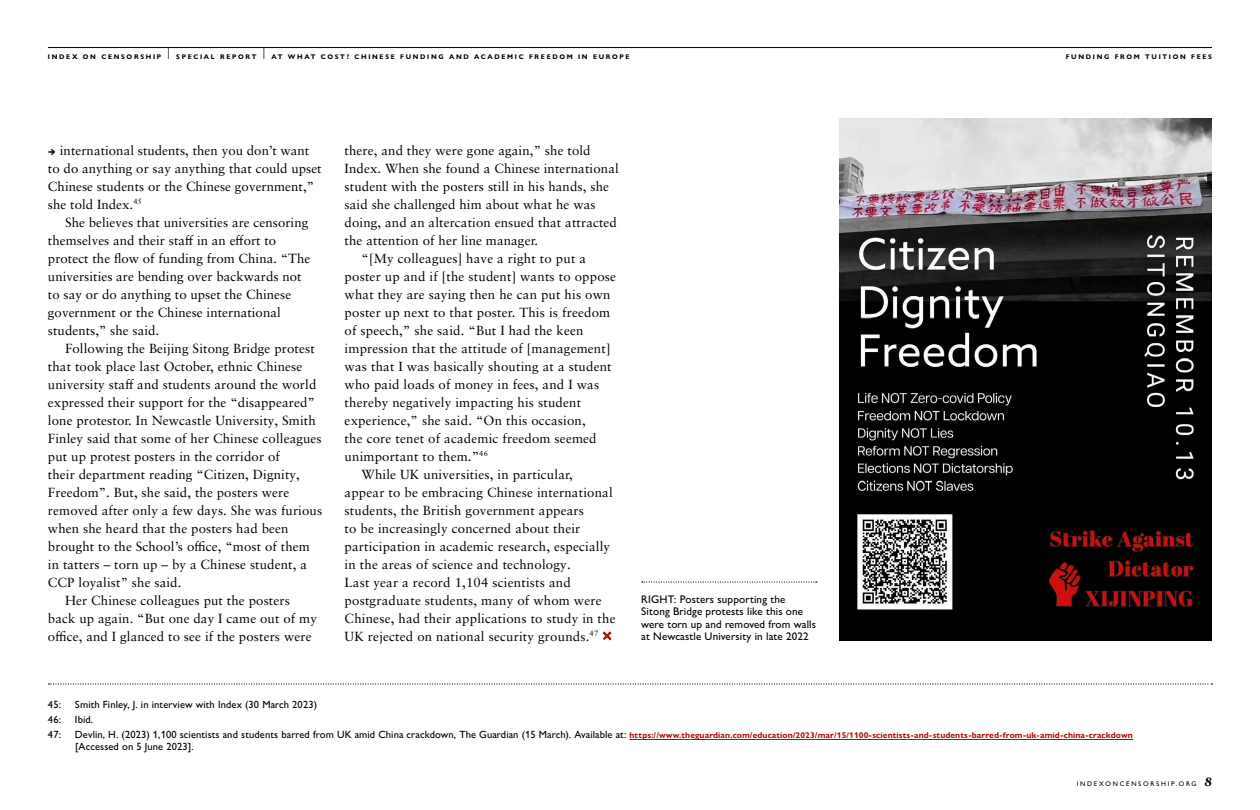
<style>
.page{position:relative;width:1260px;height:810px;background:#fff}
.page>*{position:absolute;margin:0;border:0;box-sizing:border-box;transform-origin:0 0}
.t1{font:13.2px/18px "Sabon LT Pro";letter-spacing:.01em;color:#000}
.t2{font:500 11.1px/12.6px "Gill Sans Nova";letter-spacing:.01em;color:#000}
.t3{font:500 10.5px "Gill Sans Nova";letter-spacing:.01em;color:#000}
.t4{font:700 8.4px "Gill Sans Nova";letter-spacing:.01em;color:#b00f0a}
.t5{font:700 6.75px "Gill Sans Nova";letter-spacing:.25em;color:#000}
.t6{font:500 6.75px "Gill Sans Nova";letter-spacing:.25em;color:#000}
.s1{font-family:"Source Sans Pro";font-weight:700;font-size:12px}
.s2{font-weight:500;font-size:10.5px;color:#000}
.s3{font-family:"Giovanni Std";font-weight:900;font-style:italic;font-size:13.2px}
</style>
<div class="page">
<svg style="left:49px;top:683px;width:1163px;height:2px"></svg>
<hr style="left:630px;top:739px;width:503px;height:1px;background:#b00f0a">
<svg style="left:602px;top:631px;width:10px;height:9px"></svg>
<img style="left:839px;top:118px;width:373px;height:522px">
<svg style="left:642px;top:581px;width:175px;height:2px"></svg>
<hr style="left:48px;top:47px;width:1164px;height:1px;background:#000">
<p class="t5" style="left:168px;top:52px;width:463px"><sup>|</sup> SPECIAL REPORT <sup>|</sup> AT WHAT COST? CHINESE FUNDING AND ACADEMIC FREEDOM IN EUROPE</p>
<p class="t5" style="left:48px;top:52px;width:115px">INDEX ON CENSORSHIP</p>
<p class="t5" style="left:1066px;top:52px;width:132px">Fundi ng f rom tui ti on fees</p>
<p class="t1" style="left:48px;top:141px;width:275px"><span class="s1">→</span> international students, then you don’t want to do anything or say anything that could upset Chinese students or the Chinese government,” she told Index.<sup>45</sup></p>
<p class="t1" style="left:48px;top:213px;width:264px;text-indent:17px">She believes that universities are censoring themselves and their staff in an effort to protect the flow of funding from China. “The universities are bending over backwards not to say or do anything to upset the Chinese government or the Chinese international students,” she said.</p>
<p class="t1" style="left:65px;top:339px;width:251px">Following the Beijing Sitong Bridge protest</p>
<p class="t1" style="left:48px;top:357px;width:256px">that took place last October, ethnic Chinese</p>
<p class="t1" style="left:48px;top:375px;width:270px">university staff and students around the world</p>
<p class="t1" style="left:48px;top:393px;width:268px">expressed their support for the “disappeared”</p>
<p class="t1" style="left:48px;top:411px;width:269px">lone protestor. In Newcastle University, Smith</p>
<p class="t1" style="left:48px;top:429px;width:275px">Finley said that some of her Chinese colleagues</p>
<p class="t1" style="left:48px;top:447px;width:233px">put up protest posters in the corridor of</p>
<p class="t1" style="left:48px;top:465px;width:253px">their department reading “Citizen, Dignity,</p>
<p class="t1" style="left:48px;top:483px;width:243px">Freedom”. But, she said, the posters were</p>
<p class="t1" style="left:48px;top:501px;width:276px">removed after only a few days. She was furious</p>
<p class="t1" style="left:48px;top:519px;width:242px">when she heard that the posters had been</p>
<p class="t1" style="left:48px;top:537px;width:263px">brought to the School’s office, “most of them</p>
<p class="t1" style="left:48px;top:555px;width:260px">in tatters – torn up – by a Chinese student, a</p>
<p class="t1" style="left:48px;top:573px;width:135px">CCP loyalist” she said.</p>
<p class="t1" style="left:65px;top:591px;width:226px">Her Chinese colleagues put the posters</p>
<p class="t1" style="left:48px;top:609px;width:270px">back up again. “But one day I came out of my</p>
<p class="t1" style="left:48px;top:627px;width:265px">office, and I glanced to see if the posters were</p>
<p class="t1" style="left:345px;top:141px;width:247px">there, and they were gone again,” she told</p>
<p class="t1" style="left:345px;top:159px;width:276px">Index. When she found a Chinese international</p>
<p class="t1" style="left:345px;top:177px;width:266px">student with the posters still in his hands, she</p>
<p class="t1" style="left:345px;top:195px;width:252px">said she challenged him about what he was</p>
<p class="t1" style="left:345px;top:213px;width:274px">doing, and an altercation ensued that attracted</p>
<p class="t1" style="left:345px;top:231px;width:195px">the attention of her line manager.</p>
<p class="t1" style="left:362px;top:249px;width:226px">“[My colleagues] have a right to put a</p>
<p class="t1" style="left:345px;top:267px;width:273px">poster up and if [the student] wants to oppose</p>
<p class="t1" style="left:345px;top:285px;width:267px">what they are saying then he can put his own</p>
<p class="t1" style="left:345px;top:303px;width:267px">poster up next to that poster. This is freedom</p>
<p class="t1" style="left:345px;top:321px;width:240px">of speech,” she said. “But I had the keen</p>
<p class="t1" style="left:345px;top:339px;width:267px">impression that the attitude of [management]</p>
<p class="t1" style="left:345px;top:357px;width:269px">was that I was basically shouting at a student</p>
<p class="t1" style="left:345px;top:375px;width:256px">who paid loads of money in fees, and I was</p>
<p class="t1" style="left:345px;top:393px;width:238px">thereby negatively impacting his student</p>
<p class="t1" style="left:345px;top:411px;width:243px">experience,” she said. “On this occasion,</p>
<p class="t1" style="left:345px;top:429px;width:254px">the core tenet of academic freedom seemed</p>
<p class="t1" style="left:345px;top:447px;width:145px">unimportant to them.”<sup>46</sup></p>
<p class="t1" style="left:362px;top:465px;width:213px">While UK universities, in particular,</p>
<p class="t1" style="left:345px;top:483px;width:270px">appear to be embracing Chinese international</p>
<p class="t1" style="left:345px;top:501px;width:241px">students, the British government appears</p>
<p class="t1" style="left:345px;top:519px;width:237px">to be increasingly concerned about their</p>
<p class="t1" style="left:345px;top:537px;width:267px">participation in academic research, especially</p>
<p class="t1" style="left:345px;top:555px;width:228px">in the areas of science and technology.</p>
<p class="t1" style="left:345px;top:573px;width:228px">Last year a record 1,104 scientists and</p>
<p class="t1" style="left:345px;top:591px;width:259px">postgraduate students, many of whom were</p>
<p class="t1" style="left:345px;top:609px;width:272px">Chinese, had their applications to study in the</p>
<p class="t1" style="left:345px;top:627px;width:255px">UK rejected on national security grounds.<sup>47</sup></p>
<p class="t2" style="left:641px;top:593px;width:176px">RIGHT: Posters supporting the Sitong Bridge protests like this one were torn up and removed from walls at Newcastle University in late 2022</p>
<p class="t3" style="left:48px;top:698px;width:15px">45:</p>
<p class="t3" style="left:75px;top:698px;width:244px">Smith Finley, J. in interview with Index (30 March 2023)</p>
<p class="t3" style="left:48px;top:713px;width:15px">46:</p>
<p class="t3" style="left:75px;top:713px;width:20px">Ibid.</p>
<p class="t3" style="left:48px;top:728px;width:15px">47:</p>
<p class="t4" style="left:75px;top:730px;width:1059px"><span class="s2">Devlin, H. (2023) 1,100 scientists and students barred from UK amid China crackdown, The Guardian (15 March). Available at:</span> https://www.theguardian.com/education/2023/mar/15/1100-scientists-and-students-barred-from-uk-amid-china-crackdown</p>
<p class="t3" style="left:75px;top:740px;width:120px">[Accessed on 5 June 2023].</p>
<p class="t6" style="left:1077px;top:779px;width:137px">INDEXONCENSORSHIP.ORG <span class="s3">8</span></p>
</div>
